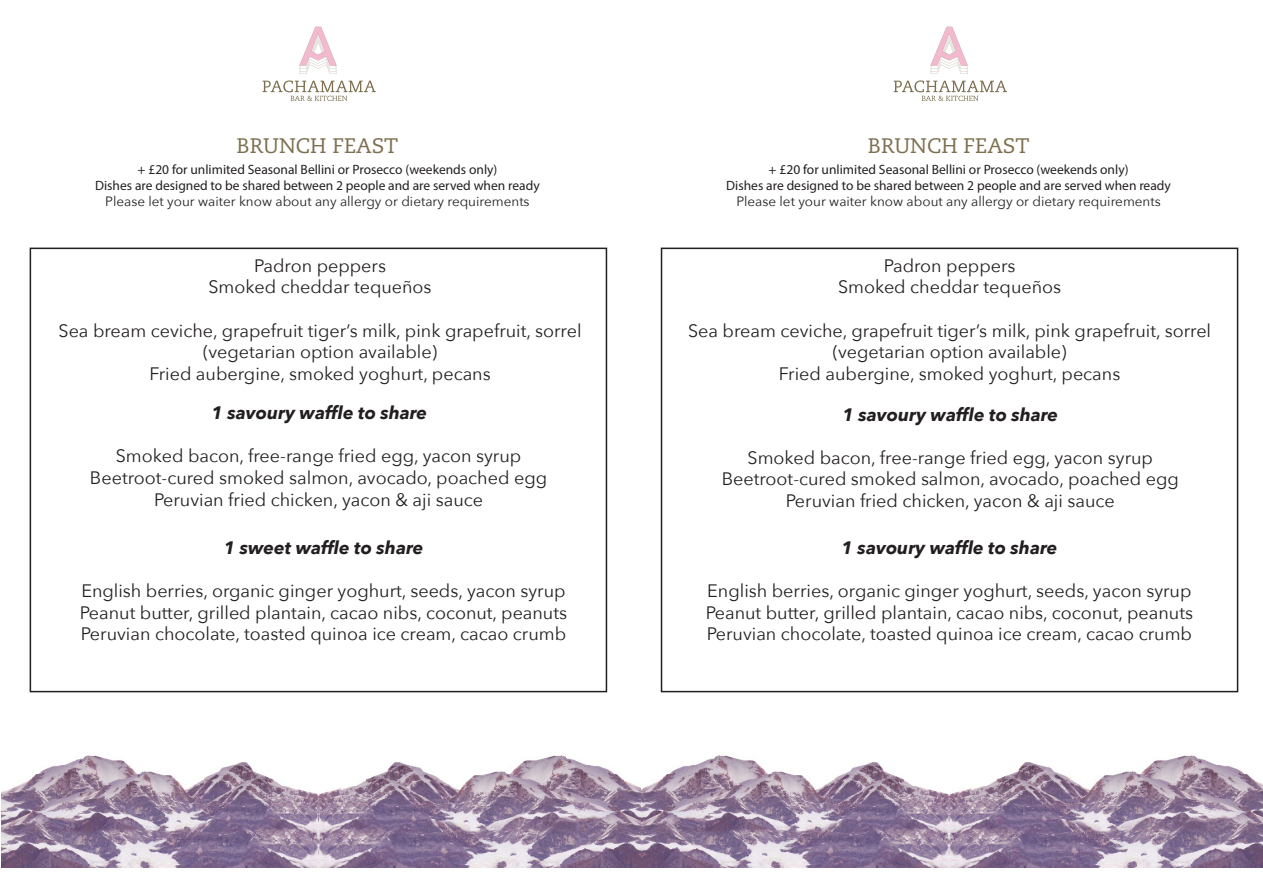
<style>
.page{position:relative;width:1263px;height:893px;background:#fff}
.page>*{position:absolute;margin:0;border:0;box-sizing:border-box;transform-origin:0 0}
.t1{font:21px "Caecilia LT Std";color:#7d6f4f}
.t2{font:18px "Avenir Next";color:#231f20}
.t3{font:italic 700 18px "Avenir Next";color:#231f20}
.t4{font:13.5px "Myriad Pro";color:#231f20}
.t5{font:13.5px "Avenir Next";color:#231f20}
</style>
<div class="page">
<img style="left:1px;top:755px;width:640px;height:113px">
<img style="left:641px;top:755px;width:622px;height:113px">
<div style="left:30px;top:248px;width:577px;height:444px;border:2px solid #231f20"></div>
<svg style="left:299px;top:27px;width:38px;height:47px"></svg>
<svg style="left:263px;top:80px;width:113px;height:21px"></svg>
<div style="left:661px;top:248px;width:577px;height:444px;border:2px solid #231f20"></div>
<svg style="left:930px;top:27px;width:38px;height:47px"></svg>
<svg style="left:894px;top:80px;width:113px;height:21px"></svg>
<p class="t1" style="left:237px;top:133px;width:163px">BRUNCH FEAST</p>
<p class="t4" style="left:137px;top:161px;width:361px">+ £20 for unlimited Seasonal Bellini or Prosecco (weekends only)</p>
<p class="t4" style="left:95px;top:177px;width:446px">Dishes are designed to be shared between 2 people and are served when ready</p>
<p class="t5" style="left:105px;top:190px;width:426px">Please let your waiter know about any allergy or dietary requirements</p>
<p class="t2" style="left:254px;top:250px;width:133px">Padron peppers</p>
<p class="t2" style="left:208px;top:272px;width:225px">Smoked cheddar tequeños</p>
<p class="t2" style="left:59px;top:315px;width:524px">Sea bream ceviche, grapefruit tiger’s milk, pink grapefruit, sorrel</p>
<p class="t2" style="left:203px;top:337px;width:235px">(vegetarian option available)</p>
<p class="t2" style="left:149px;top:358px;width:343px">Fried aubergine, smoked yoghurt, pecans</p>
<p class="t3" style="left:211px;top:397px;width:217px">1 savoury waffle to share</p>
<p class="t2" style="left:116px;top:441px;width:407px">Smoked bacon, free-range fried egg, yacon syrup</p>
<p class="t2" style="left:90px;top:462px;width:459px">Beetroot-cured smoked salmon, avocado, poached egg</p>
<p class="t2" style="left:154px;top:484px;width:331px">Peruvian fried chicken, yacon &amp; aji sauce</p>
<p class="t3" style="left:224px;top:532px;width:201px">1 sweet waffle to share</p>
<p class="t2" style="left:81px;top:575px;width:486px">English berries, organic ginger yoghurt, seeds, yacon syrup</p>
<p class="t2" style="left:80px;top:597px;width:489px">Peanut butter, grilled plantain, cacao nibs, coconut, peanuts</p>
<p class="t2" style="left:81px;top:619px;width:487px">Peruvian chocolate, toasted quinoa ice cream, cacao crumb</p>
<p class="t1" style="left:868px;top:133px;width:163px">BRUNCH FEAST</p>
<p class="t4" style="left:769px;top:161px;width:361px">+ £20 for unlimited Seasonal Bellini or Prosecco (weekends only)</p>
<p class="t4" style="left:726px;top:177px;width:446px">Dishes are designed to be shared between 2 people and are served when ready</p>
<p class="t5" style="left:736px;top:190px;width:426px">Please let your waiter know about any allergy or dietary requirements</p>
<p class="t2" style="left:884px;top:250px;width:133px">Padron peppers</p>
<p class="t2" style="left:838px;top:272px;width:225px">Smoked cheddar tequeños</p>
<p class="t2" style="left:688px;top:315px;width:524px">Sea bream ceviche, grapefruit tiger’s milk, pink grapefruit, sorrel</p>
<p class="t2" style="left:833px;top:337px;width:235px">(vegetarian option available)</p>
<p class="t2" style="left:779px;top:358px;width:343px">Fried aubergine, smoked yoghurt, pecans</p>
<p class="t3" style="left:842px;top:399px;width:217px">1 savoury waffle to share</p>
<p class="t2" style="left:747px;top:442px;width:407px">Smoked bacon, free-range fried egg, yacon syrup</p>
<p class="t2" style="left:722px;top:464px;width:459px">Beetroot-cured smoked salmon, avocado, poached egg</p>
<p class="t2" style="left:786px;top:485px;width:331px">Peruvian fried chicken, yacon &amp; aji sauce</p>
<p class="t3" style="left:841px;top:532px;width:217px">1 savoury waffle to share</p>
<p class="t2" style="left:707px;top:576px;width:486px">English berries, organic ginger yoghurt, seeds, yacon syrup</p>
<p class="t2" style="left:706px;top:597px;width:489px">Peanut butter, grilled plantain, cacao nibs, coconut, peanuts</p>
<p class="t2" style="left:707px;top:619px;width:487px">Peruvian chocolate, toasted quinoa ice cream, cacao crumb</p>
</div>
